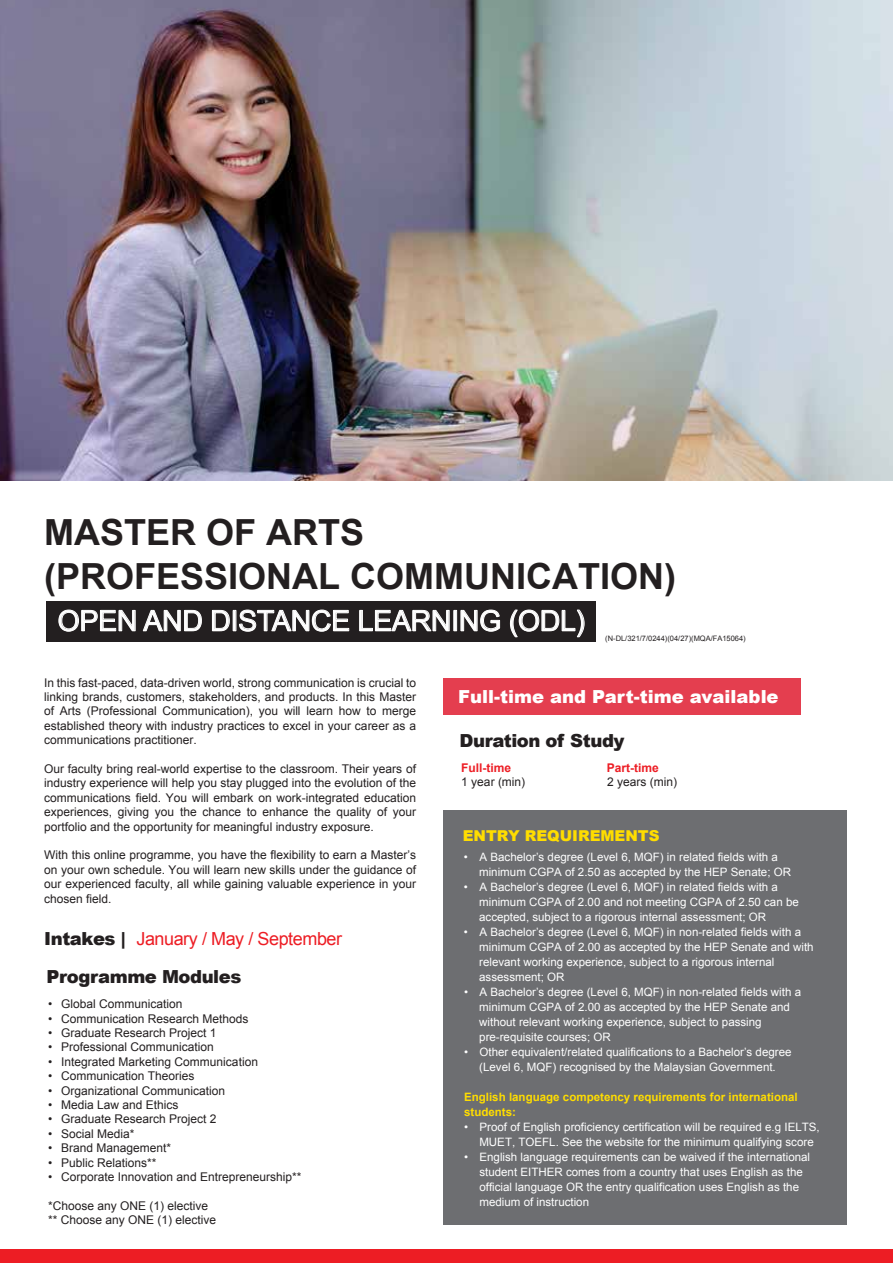
<style>
.page{position:relative;width:893px;height:1263px;background:#fff}
.page>*{position:absolute;margin:0;border:0;box-sizing:border-box;transform-origin:0 0}
.t1{font:700 36px/43.2px "Arial";color:#231f20}
.t2{font:28.5px "Arial";letter-spacing:-.01em;color:#fff}
.t3{font:900 18px "Arial";letter-spacing:-.025em;color:#231f20}
.t4{font:900 18px "Arial";color:#fff}
.t5{font:18px "Arial";letter-spacing:-.025em;color:#ed1d24}
.t6{font:900 15px "Arial";color:#fd0}
.t7{font:12px/14.4px "Arial";color:#231f20;text-align:justify}
.t8{font:700 12px "Arial";color:#ed1d24}
.t9{font:11.55px/15px "Arial";color:#fff}
.t10{font:700 11.55px/15px "Arial";color:#fd0}
.t11{font:7.5px "Arial";color:#231f20}
.s1{font-weight:900;color:#231f20}
</style>
<div class="page">
<div style="left:0;top:1249px;width:893px;height:14px;background:#ed1d24"></div>
<img style="left:0;top:0;width:893px;height:481px">
<div style="left:46px;top:601px;width:550px;height:40px;background:#231f20"></div>
<svg style="left:58px;top:609px;width:78px;height:23px"></svg>
<svg style="left:142px;top:609px;width:60px;height:23px"></svg>
<svg style="left:212px;top:610px;width:18px;height:21px"></svg>
<div style="left:233px;top:610px;width:3px;height:21px;border:1px solid #fff"></div>
<svg style="left:239px;top:609px;width:110px;height:23px"></svg>
<svg style="left:359px;top:609px;width:91px;height:23px"></svg>
<div style="left:454px;top:610px;width:3px;height:21px;border:1px solid #fff"></div>
<svg style="left:460px;top:609px;width:40px;height:23px"></svg>
<svg style="left:510px;top:609px;width:75px;height:29px"></svg>
<div style="left:443px;top:810px;width:403px;height:414px;background:#6d6e71"></div>
<div style="left:443px;top:678px;width:357px;height:36px;background:#e43e4f"></div>
<h1 class="t1" style="left:44px;top:512px;width:633px">MASTER OF ARTS<br>(PROFESSIONAL COMMUNICATION)</h1>
<p class="t11" style="left:605px;top:634px;width:142px">(N-DL/321/7/0244)(04/27)(MQA/FA15064)</p>
<p class="t7" style="left:44px;top:675px;width:373px">In this fast-paced, data-driven world, strong communication is crucial to linking brands, customers, stakeholders, and products. In this Master of Arts (Professional Communication), you will learn how to merge established theory with industry practices to excel in your career as a communications practitioner.</p>
<p class="t7" style="left:44px;top:762px;width:373px">Our faculty bring real-world expertise to the classroom. Their years of industry experience will help you stay plugged into the evolution of the communications field. You will embark on work-integrated education experiences, giving you the chance to enhance the quality of your portfolio and the opportunity for meaningful industry exposure.</p>
<p class="t7" style="left:44px;top:848px;width:373px">With this online programme, you have the flexibility to earn a Master’s on your own schedule. You will learn new skills under the guidance of our experienced faculty, all while gaining valuable experience in your chosen field.</p>
<h2 class="t2" style="left:58px;top:602px;width:529px">OPEN AND DISTANCE LEARNING (ODL)</h2>
<h3 class="t4" style="left:458px;top:683px;width:322px">Full-time and Part-time available</h3>
<h3 class="t3" style="left:459px;top:727px;width:167px">Duration of Study</h3>
<p class="t8" style="left:461px;top:760px;width:52px">Full-time</p>
<p class="t7" style="left:461px;top:775px;width:66px">1 year (min)</p>
<p class="t8" style="left:607px;top:760px;width:54px">Part-time</p>
<p class="t7" style="left:607px;top:775px;width:72px">2 years (min)</p>
<p class="t6" style="left:463px;top:825px;width:198px">ENTRY REQUIREMENTS</p>
<p class="t9" style="left:479px;top:849px;width:313px;text-indent:-15px">• A Bachelor’s degree (Level 6, MQF) in related fields with a minimum CGPA of 2.50 as accepted by the HEP Senate; OR</p>
<p class="t9" style="left:479px;top:879px;width:321px;text-indent:-15px">• A Bachelor’s degree (Level 6, MQF) in related fields with a minimum CGPA of 2.00 and not meeting CGPA of 2.50 can be accepted, subject to a rigorous internal assessment; OR</p>
<p class="t9" style="left:479px;top:924px;width:336px;text-indent:-15px">• A Bachelor’s degree (Level 6, MQF) in non-related fields with a minimum CGPA of 2.00 as accepted by the HEP Senate and with relevant working experience, subject to a rigorous internal assessment; OR</p>
<p class="t9" style="left:479px;top:984px;width:323px;text-indent:-15px">• A Bachelor’s degree (Level 6, MQF) in non-related fields with a minimum CGPA of 2.00 as accepted by the HEP Senate and without relevant working experience, subject to passing pre-requisite courses; OR</p>
<p class="t9" style="left:464px;top:1044px;width:329px;text-align:center">• Other equivalent/related qualifications to a Bachelor’s degree (Level 6, MQF) recognised by the Malaysian Government.</p>
<p class="t10" style="left:464px;top:1089px;width:335px">English language competency requirements for international students:</p>
<p class="t9" style="left:479px;top:1119px;width:342px;text-indent:-15px">• Proof of English proficiency certification will be required e.g IELTS,<br>MUET, TOEFL. See the website for the minimum qualifying score</p>
<p class="t9" style="left:479px;top:1149px;width:332px;text-indent:-15px">• English language requirements can be waived if the international student EITHER comes from a country that uses English as the official language OR the entry qualification uses English as the medium of instruction</p>
<h3 class="t5" style="left:44px;top:927px;width:299px"><span class="s1">Intakes |</span> January / May / September</h3>
<h3 class="t3" style="left:46px;top:964px;width:196px">Programme Modules</h3>
<p class="t7" style="left:48px;top:997px;width:136px">• Global Communication</p>
<p class="t7" style="left:48px;top:1011px;width:202px">• Communication Research Methods</p>
<p class="t7" style="left:48px;top:1026px;width:170px">• Graduate Research Project 1</p>
<p class="t7" style="left:48px;top:1040px;width:167px">• Professional Communication</p>
<p class="t7" style="left:48px;top:1054px;width:211px">• Integrated Marketing Communication</p>
<p class="t7" style="left:48px;top:1069px;width:148px">• Communication Theories</p>
<p class="t7" style="left:48px;top:1083px;width:179px">• Organizational Communication</p>
<p class="t7" style="left:48px;top:1098px;width:132px">• Media Law and Ethics</p>
<p class="t7" style="left:48px;top:1112px;width:170px">• Graduate Research Project 2</p>
<p class="t7" style="left:48px;top:1126px;width:88px">• Social Media*</p>
<p class="t7" style="left:48px;top:1141px;width:125px">• Brand Management*</p>
<p class="t7" style="left:48px;top:1155px;width:110px">• Public Relations**</p>
<p class="t7" style="left:48px;top:1170px;width:255px">• Corporate Innovation and Entrepreneurship**</p>
<p class="t7" style="left:48px;top:1198px;width:170px">*Choose any ONE (1) elective ** Choose any ONE (1) elective</p>
</div>
